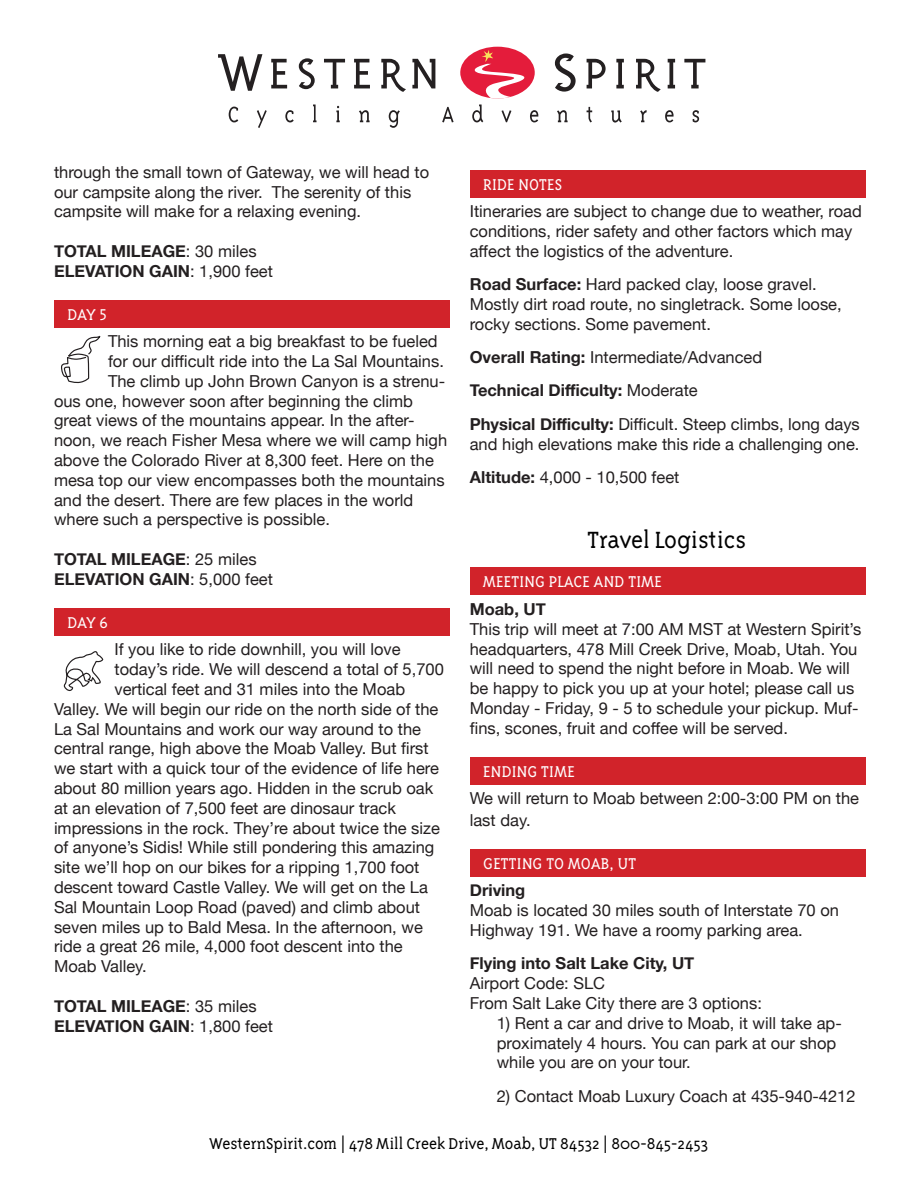
<style>
.page{position:relative;width:918px;height:1188px;background:#fff}
.page>*{position:absolute;margin:0;border:0;box-sizing:border-box;transform-origin:0 0}
.t1{font:300 27px "Triplex Serif OT";color:#000}
.t2{font:300 18px "Triplex Serif OT";letter-spacing:.02em;color:#fff}
.t3{font:300 18px "Triplex Serif OT";color:#000}
.t4{font:16.5px/19.8px "Helvetica Neue";color:#231f20}
.t5{font:700 16.5px "Helvetica Neue";color:#231f20}
.s1{font-weight:400}
.s2{font-weight:700}
</style>
<div class="page">
<svg style="left:218px;top:47px;width:487px;height:81px"></svg>
<div style="left:54px;top:300px;width:395px;height:27px;background:#d1232a"></div>
<svg style="left:61px;top:335px;width:40px;height:49px"></svg>
<div style="left:54px;top:608px;width:395px;height:28px;background:#d1232a"></div>
<svg style="left:63px;top:651px;width:41px;height:40px"></svg>
<div style="left:470px;top:170px;width:395px;height:28px;background:#d1232a"></div>
<div style="left:470px;top:567px;width:395px;height:28px;background:#d1232a"></div>
<div style="left:470px;top:757px;width:395px;height:27px;background:#d1232a"></div>
<div style="left:470px;top:849px;width:395px;height:28px;background:#d1232a"></div>
<p class="t4" style="left:54px;top:163px;width:377px">through the small town of Gateway, we will head to our campsite along the river. The serenity of this campsite will make for a relaxing evening.</p>
<p class="t5" style="left:54px;top:238px;width:204px">TOTAL MILEAGE<span class="s1">: 30 miles</span></p>
<p class="t5" style="left:54px;top:258px;width:220px">ELEVATION GAIN<span class="s1">: 1,900 feet</span></p>
<p class="t2" style="left:68px;top:305px;width:41px">DAY 5</p>
<p class="t4" style="left:108px;top:332px;width:331px">This morning eat a big breakfast to be fueled</p>
<p class="t4" style="left:108px;top:352px;width:337px">for our difficult ride into the La Sal Mountains.</p>
<p class="t4" style="left:108px;top:372px;width:339px">The climb up John Brown Canyon is a strenu-</p>
<p class="t4" style="left:54px;top:392px;width:361px">ous one, however soon after beginning the climb</p>
<p class="t4" style="left:54px;top:412px;width:362px">great views of the mountains appear. In the after-</p>
<p class="t4" style="left:54px;top:431px;width:395px">noon, we reach Fisher Mesa where we will camp high</p>
<p class="t4" style="left:54px;top:451px;width:381px">above the Colorado River at 8,300 feet. Here on the</p>
<p class="t4" style="left:54px;top:471px;width:392px">mesa top our view encompasses both the mountains</p>
<p class="t4" style="left:54px;top:491px;width:361px">and the desert. There are few places in the world</p>
<p class="t4" style="left:54px;top:511px;width:277px">where such a perspective is possible.</p>
<p class="t5" style="left:54px;top:546px;width:204px">TOTAL MILEAGE<span class="s1">: 25 miles</span></p>
<p class="t5" style="left:54px;top:566px;width:220px">ELEVATION GAIN<span class="s1">: 5,000 feet</span></p>
<p class="t2" style="left:68px;top:613px;width:42px">DAY 6</p>
<p class="t4" style="left:114px;top:641px;width:288px">If you like to ride downhill, you will love</p>
<p class="t4" style="left:114px;top:660px;width:331px">today’s ride. We will descend a total of 5,700</p>
<p class="t4" style="left:114px;top:680px;width:292px">vertical feet and 31 miles into the Moab</p>
<p class="t4" style="left:54px;top:700px;width:386px">Valley. We will begin our ride on the north side of the</p>
<p class="t4" style="left:54px;top:720px;width:369px">La Sal Mountains and work our way around to the</p>
<p class="t4" style="left:54px;top:740px;width:376px">central range, high above the Moab Valley. But first</p>
<p class="t4" style="left:54px;top:759px;width:387px">we start with a quick tour of the evidence of life here</p>
<p class="t4" style="left:54px;top:779px;width:381px">about 80 million years ago. Hidden in the scrub oak</p>
<p class="t4" style="left:54px;top:799px;width:343px">at an elevation of 7,500 feet are dinosaur track</p>
<p class="t4" style="left:54px;top:819px;width:387px">impressions in the rock. They’re about twice the size</p>
<p class="t4" style="left:54px;top:839px;width:382px">of anyone’s Sidis! While still pondering this amazing</p>
<p class="t4" style="left:54px;top:858px;width:367px">site we’ll hop on our bikes for a ripping 1,700 foot</p>
<p class="t4" style="left:54px;top:878px;width:376px">descent toward Castle Valley. We will get on the La</p>
<p class="t4" style="left:54px;top:898px;width:368px">Sal Mountain Loop Road (paved) and climb about</p>
<p class="t4" style="left:54px;top:918px;width:370px">seven miles up to Bald Mesa. In the afternoon, we</p>
<p class="t4" style="left:54px;top:938px;width:350px">ride a great 26 mile, 4,000 foot descent into the</p>
<p class="t4" style="left:54px;top:957px;width:94px">Moab Valley.</p>
<p class="t5" style="left:54px;top:993px;width:204px">TOTAL MILEAGE<span class="s1">: 35 miles</span></p>
<p class="t5" style="left:54px;top:1013px;width:220px">ELEVATION GAIN<span class="s1">: 1,800 feet</span></p>
<p class="t2" style="left:483px;top:175px;width:81px">RIDE NOTES</p>
<p class="t4" style="left:470px;top:202px;width:394px">Itineraries are subject to change due to weather, road conditions, rider safety and other factors which may affect the logistics of the adventure.</p>
<p class="t4" style="left:470px;top:275px;width:373px"><span class="s2">Road Surface:</span> Hard packed clay, loose gravel.<br>Mostly dirt road route, no singletrack. Some loose, rocky sections. Some pavement.</p>
<p class="t4" style="left:470px;top:348px;width:294px"><span class="s2">Overall Rating:</span> Intermediate/Advanced</p>
<p class="t5" style="left:470px;top:378px;width:229px">Technical Difficulty: <span class="s1">Moderate</span></p>
<p class="t4" style="left:470px;top:415px;width:392px"><span class="s2">Physical Difficulty:</span> Difficult. Steep climbs, long days and high elevations make this ride a challenging one.</p>
<p class="t4" style="left:470px;top:468px;width:211px"><span class="s2">Altitude:</span> 4,000 - 10,500 feet</p>
<p class="t1" style="left:588px;top:526px;width:160px">Travel Logistics</p>
<p class="t2" style="left:483px;top:572px;width:180px">MEETING PLACE AND TIME</p>
<p class="t5" style="left:470px;top:596px;width:78px">Moab, UT</p>
<p class="t4" style="left:470px;top:620px;width:393px">This trip will meet at 7:00 AM MST at Western Spirit’s headquarters, 478 Mill Creek Drive, Moab, Utah. You will need to spend the night before in Moab. We will be happy to pick you up at your hotel; please call us Monday - Friday, 9 - 5 to schedule your pickup. Muf&shy;fins, scones, fruit and coffee will be served.</p>
<p class="t2" style="left:483px;top:762px;width:93px">ENDING TIME</p>
<p class="t4" style="left:470px;top:789px;width:391px;line-height:21.6px">We will return to Moab between 2:00-3:00 PM on the last day.</p>
<p class="t2" style="left:483px;top:854px;width:154px">GETTING TO MOAB, UT</p>
<p class="t5" style="left:470px;top:878px;width:57px">Driving</p>
<p class="t4" style="left:470px;top:901px;width:371px">Moab is located 30 miles south of Interstate 70 on<br>Highway 191. We have a roomy parking area.</p>
<p class="t5" style="left:470px;top:951px;width:226px">Flying into Salt Lake City, UT</p>
<p class="t4" style="left:470px;top:974px;width:137px">Airport Code: SLC</p>
<p class="t4" style="left:470px;top:994px;width:294px">From Salt Lake City there are 3 options:</p>
<p class="t4" style="left:497px;top:1014px;width:347px">1) Rent a car and drive to Moab, it will take ap&shy;proximately 4 hours. You can park at our shop while you are on your tour.</p>
<p class="t4" style="left:497px;top:1087px;width:360px">2) Contact Moab Luxury Coach at 435-940-4212</p>
<p class="t3" style="left:210px;top:1134px;width:500px">WesternSpirit.com | 478 Mill Creek Drive, Moab, UT 84532 | 800-845-2453</p>
</div>
